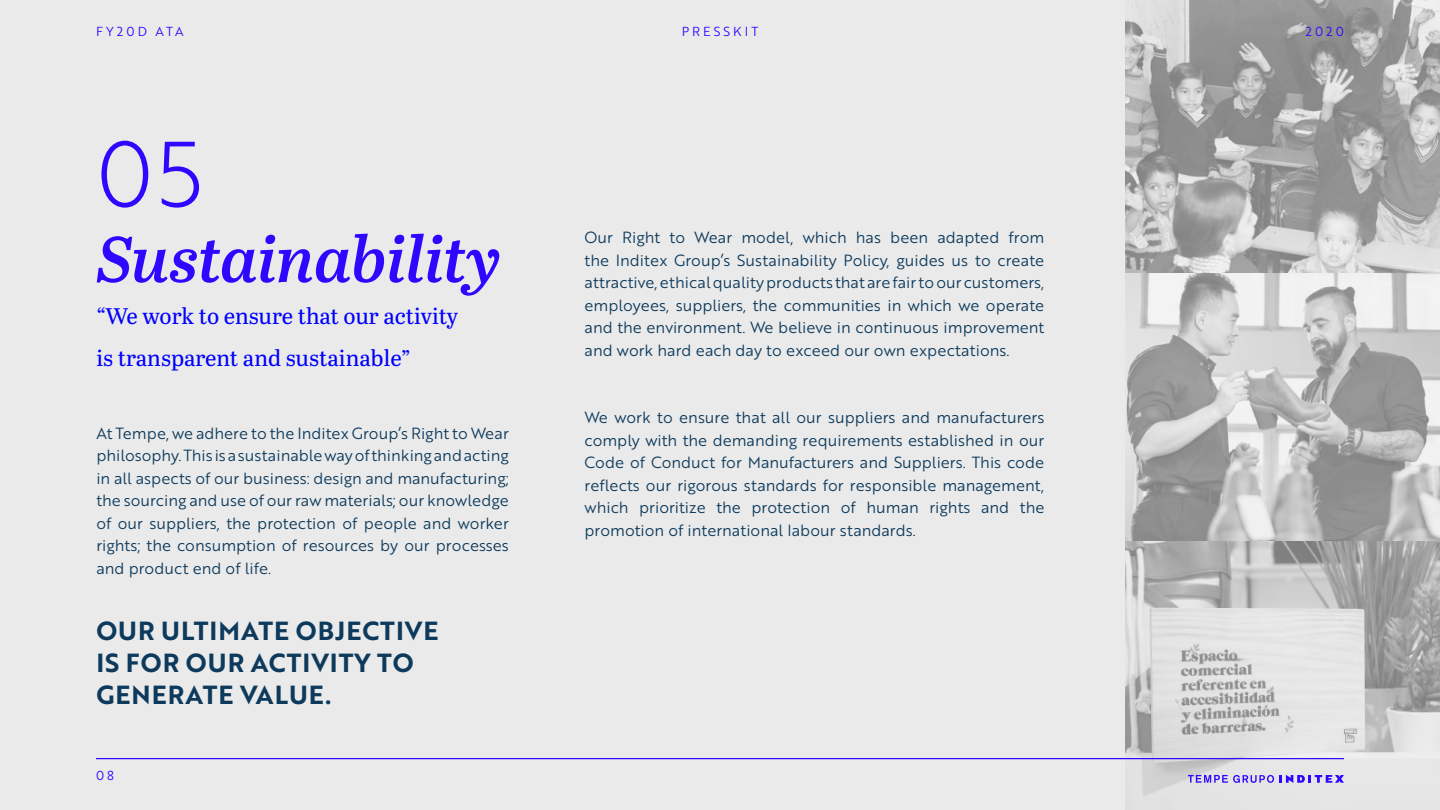
<style>
.page{position:relative;width:1440px;height:810px;background:#fff}
.page>*{position:absolute;margin:0;border:0;box-sizing:border-box;transform-origin:0 0}
.t1{font:90px "Brother 1816 Light";color:#2e07ff}
.t2{font:italic 600 64.5px "Abril Text";letter-spacing:-.005em;color:#2e07ff}
.t3{font:25.5px/32.2px "Brother 1816 Bold";letter-spacing:.04em;color:#0d3a5c}
.t4{font:22.5px/42px "Abril Text";color:#00f}
.t5{font:15.75px/22.5px "Brother 1816 Book";color:#0d3a5c;text-align:justify}
.t6{font:12.75px "Brother 1816 Book";letter-spacing:.24em;color:#2e07ff}
</style>
<div class="page">
<div style="left:1px;top:0;width:1439px;height:810px;background:#eaeaea"></div>
<svg style="left:1125px;top:0;width:315px;height:810px"></svg>
<svg style="left:1188px;top:775px;width:156px;height:8px"></svg>
<hr style="left:96px;top:758px;width:1248px;height:1px;background:#2e07ff">
<p class="t6" style="left:96px;top:22px;width:89px">FY20D ATA</p>
<h1 class="t1" style="left:96px;top:108px;width:108px">05</h1>
<h2 class="t2" style="left:96px;top:212px;width:406px">Sustainability</h2>
<h3 class="t4" style="left:96px;top:294px;width:363px">“We work to ensure that our activity is transparent and sustainable”</h3>
<p class="t5" style="left:96px;top:421px;width:414px">At Tempe, we adhere to the Inditex Group’s Right to Wear philosophy. This is a sustainable way of thinking and acting in all aspects of our business: design and manufacturing; the sourcing and use of our raw materials; our knowledge of our suppliers, the protection of people and worker rights; the consumption of resources by our processes and product end of life.</p>
<h3 class="t3" style="left:96px;top:614px;width:344px">OUR ULTIMATE OBJECTIVE<br>IS FOR OUR ACTIVITY TO<br>GENERATE VALUE.</h3>
<p class="t6" style="left:96px;top:766px;width:20px">08</p>
<p class="t6" style="left:682px;top:22px;width:78px">PRESSKIT</p>
<p class="t6" style="left:1306px;top:22px;width:40px">2020</p>
<p class="t5" style="left:585px;top:226px;width:461px">Our Right to Wear model, which has been adapted from the Inditex Group’s Sustainability Policy, guides us to create attractive, ethical quality products that are fair to our customers, employees, suppliers, the communities in which we operate and the environment. We believe in continuous improvement and work hard each day to exceed our own expectations.</p>
<p class="t5" style="left:585px;top:406px;width:461px">We work to ensure that all our suppliers and manufacturers comply with the demanding requirements established in our Code of Conduct for Manufacturers and Suppliers. This code reflects our rigorous standards for responsible management, which prioritize the protection of human rights and the promotion of international labour standards.</p>
</div>
